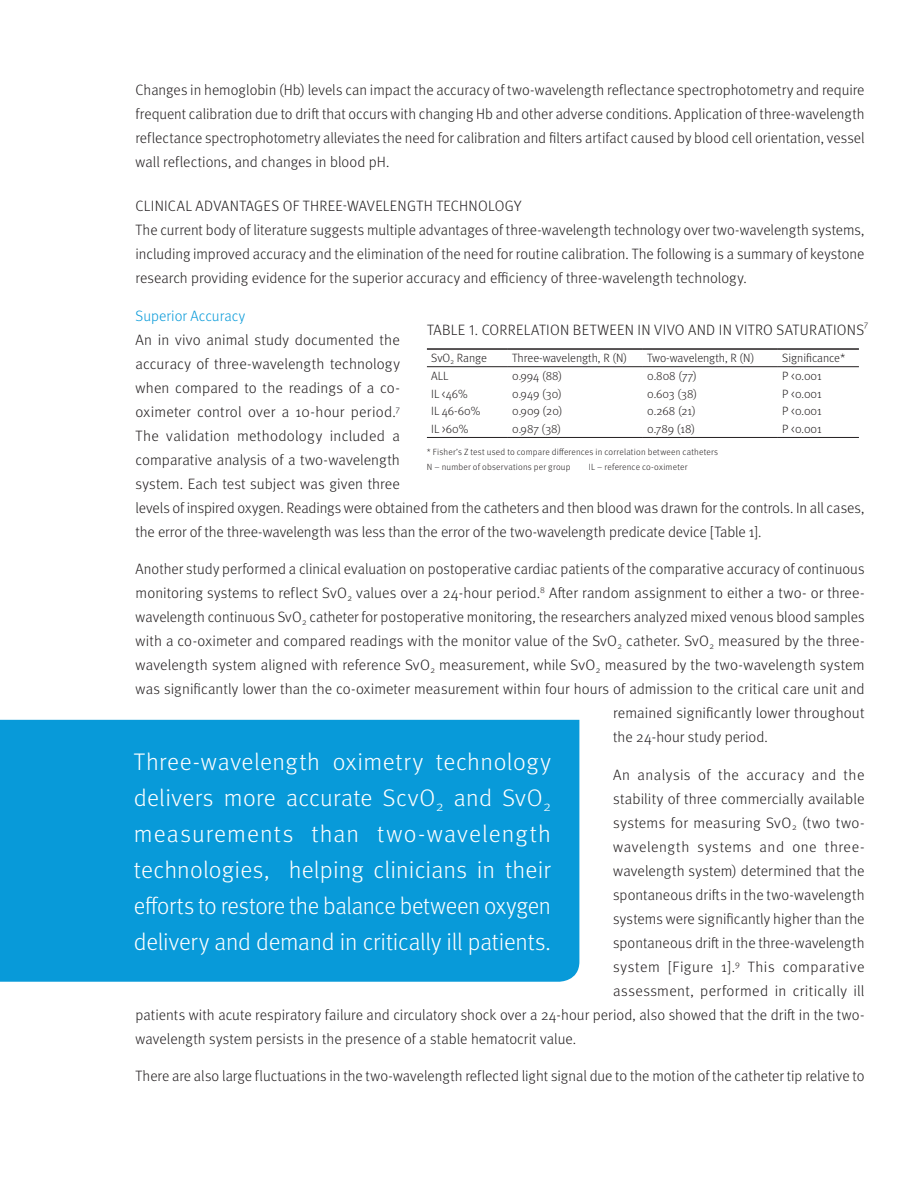
<style>
.page{position:relative;width:918px;height:1188px;background:#fff}
.page>*{position:absolute;margin:0;border:0;box-sizing:border-box;transform-origin:0 0}
.quote_box_02_left{font:300 24px/36px "Meta OT";letter-spacing:-.01em;color:#fff;text-align:justify}
.body_01{font:300 15px/24px "Meta OT";letter-spacing:.005em;color:#231f20;text-align:justify}
.sub_header_01{font:300 15px "Meta OT";letter-spacing:.02em;color:#231f20}
.body_01-2{font:300 15px "Meta OT";letter-spacing:.03em;color:#231f20}
.body_01-3{font:300 15px "Meta OT";letter-spacing:.025em;color:#231f20}
.body_01-4{font:300 15px "Meta OT";letter-spacing:.035em;color:#231f20}
.abstract_header{font:300 15px "Meta OT";color:#089ad9}
.table_body_01{font:300 12px "Meta OT";color:#231f20}
.legal_01{font:300 9px "Meta OT";letter-spacing:.02em;color:#231f20}
.sub_header_01-2{font:300 8.7px "Meta OT";color:#231f20}
</style>
<div class="page">
<hr style="left:427px;top:348px;width:81px;height:2px;background:#231f20">
<hr style="left:508px;top:348px;width:135px;height:2px;background:#231f20">
<hr style="left:643px;top:348px;width:135px;height:2px;background:#231f20">
<hr style="left:778px;top:348px;width:81px;height:2px;background:#231f20">
<hr style="left:427px;top:366px;width:81px;height:1px;background:#231f20">
<hr style="left:508px;top:366px;width:135px;height:1px;background:#231f20">
<hr style="left:643px;top:366px;width:135px;height:1px;background:#231f20">
<hr style="left:778px;top:366px;width:81px;height:1px;background:#231f20">
<hr style="left:427px;top:437px;width:81px;height:1px;background:#231f20">
<hr style="left:508px;top:437px;width:135px;height:1px;background:#231f20">
<hr style="left:643px;top:437px;width:135px;height:1px;background:#231f20">
<hr style="left:778px;top:437px;width:81px;height:1px;background:#231f20">
<div style="left:0;top:720px;width:579px;height:262px;background:#089ad9"></div>
<p class="body_01" style="left:136px;top:78px;width:731px">Changes in hemoglobin (Hb) levels can impact the accuracy of two-wavelength reflectance spectrophotometry and require frequent calibration due to drift that occurs with changing Hb and other adverse conditions. Application of three-wavelength reflectance spectrophotometry alleviates the need for calibration and filters artifact caused by blood cell orientation, vessel wall reflections, and changes in blood pH.</p>
<p class="sub_header_01" style="left:136px;top:197px;width:387px">CLINICAL ADVANTAGES OF THREE-WAVELENGTH TECHNOLOGY</p>
<p class="body_01" style="left:136px;top:218px;width:730px">The current body of literature suggests multiple advantages of three-wavelength technology over two-wavelength systems, including improved accuracy and the elimination of the need for routine calibration. The following is a summary of keystone research providing evidence for the superior accuracy and efficiency of three-wavelength technology.</p>
<p class="abstract_header" style="left:136px;top:307px;width:111px">Superior Accuracy</p>
<p class="body_01" style="left:136px;top:328px;width:730px;text-align:left">An in vivo animal study documented the<br>accuracy of three-wavelength technology<br>when compared to the readings of a co-<br>oximeter control over a 10-hour period.<sup>7<br></sup>The validation methodology included a<br>comparative analysis of a two-wavelength<br>system. Each test subject was given three<br>levels of inspired oxygen. Readings were obtained from the catheters and then blood was drawn for the controls. In all cases, the error of the three-wavelength was less than the error of the two-wavelength predicate device [Table 1].</p>
<p class="body_01" style="left:136px;top:557px;width:730px">Another study performed a clinical evaluation on postoperative cardiac patients of the comparative accuracy of continuous</p>
<p class="body_01" style="left:136px;top:581px;width:730px">monitoring systems to reflect SvO<sub>2</sub> values over a 24-hour period.<sup>8</sup> After random assignment to either a two- or three-</p>
<p class="body_01" style="left:136px;top:605px;width:731px">wavelength continuous SvO<sub>2</sub> catheter for postoperative monitoring, the researchers analyzed mixed venous blood samples</p>
<p class="body_01" style="left:136px;top:629px;width:730px">with a co-oximeter and compared readings with the monitor value of the SvO<sub>2</sub> catheter. SvO<sub>2</sub> measured by the three-</p>
<p class="body_01" style="left:136px;top:653px;width:730px">wavelength system aligned with reference SvO<sub>2</sub> measurement, while SvO<sub>2</sub> measured by the two-wavelength system</p>
<p class="body_01" style="left:136px;top:677px;width:731px">was significantly lower than the co-oximeter measurement within four hours of admission to the critical care unit and</p>
<p class="body_01" style="left:613px;top:701px;width:253px">remained significantly lower throughout</p>
<p class="body_01" style="left:613px;top:725px;width:156px">the 24-hour study period.</p>
<p class="body_01-2" style="left:613px;top:766px;width:253px">An analysis of the accuracy and the</p>
<p class="body_01" style="left:613px;top:787px;width:253px">stability of three commercially available</p>
<p class="body_01" style="left:613px;top:811px;width:253px">systems for measuring SvO<sub>2</sub> (two two-</p>
<p class="body_01-4" style="left:613px;top:838px;width:253px">wavelength systems and one three-</p>
<p class="body_01" style="left:613px;top:859px;width:253px">wavelength system) determined that the</p>
<p class="body_01" style="left:613px;top:883px;width:253px">spontaneous drifts in the two-wavelength</p>
<p class="body_01" style="left:613px;top:907px;width:253px">systems were significantly higher than the</p>
<p class="body_01" style="left:613px;top:931px;width:253px">spontaneous drift in the three-wavelength</p>
<p class="body_01-2" style="left:613px;top:958px;width:253px">system [Figure 1].<sup>9</sup> This comparative</p>
<p class="body_01-3" style="left:613px;top:982px;width:253px">assessment, performed in critically ill</p>
<p class="body_01" style="left:136px;top:1003px;width:730px">patients with acute respiratory failure and circulatory shock over a 24-hour period, also showed that the drift in the two-</p>
<p class="body_01" style="left:136px;top:1027px;width:442px">wavelength system persists in the presence of a stable hematocrit value.</p>
<p class="body_01" style="left:136px;top:1064px;width:730px">There are also large fluctuations in the two-wavelength reflected light signal due to the motion of the catheter tip relative to</p>
<p class="sub_header_01" style="left:427px;top:321px;width:439px">TABLE 1. CORRELATION BETWEEN IN VIVO AND IN VITRO SATURATIONS</p>
<p class="sub_header_01-2" style="left:864px;top:319px;width:6px">7</p>
<p class="table_body_01" style="left:431px;top:351px;width:57px">SvO<sub>2</sub> Range</p>
<p class="table_body_01" style="left:512px;top:351px;width:116px">Three-wavelength, R (N)</p>
<p class="table_body_01" style="left:647px;top:351px;width:109px">Two-wavelength, R (N)</p>
<p class="table_body_01" style="left:782px;top:351px;width:65px">Significance*</p>
<p class="table_body_01" style="left:431px;top:369px;width:19px">ALL</p>
<p class="table_body_01" style="left:512px;top:369px;width:52px">0.994 (88)</p>
<p class="table_body_01" style="left:647px;top:369px;width:51px">0.808 (77)</p>
<p class="table_body_01" style="left:782px;top:369px;width:41px">P &lt;0.001</p>
<p class="table_body_01" style="left:431px;top:387px;width:38px">IL &lt;46%</p>
<p class="table_body_01" style="left:512px;top:387px;width:51px">0.949 (30)</p>
<p class="table_body_01" style="left:647px;top:387px;width:51px">0.603 (38)</p>
<p class="table_body_01" style="left:782px;top:387px;width:41px">P &lt;0.001</p>
<p class="table_body_01" style="left:431px;top:404px;width:51px">IL 46-60%</p>
<p class="table_body_01" style="left:512px;top:404px;width:52px">0.909 (20)</p>
<p class="table_body_01" style="left:647px;top:404px;width:50px">0.268 (21)</p>
<p class="table_body_01" style="left:782px;top:404px;width:41px">P &lt;0.001</p>
<p class="table_body_01" style="left:431px;top:422px;width:39px">IL &gt;60%</p>
<p class="table_body_01" style="left:512px;top:422px;width:51px">0.987 (38)</p>
<p class="table_body_01" style="left:647px;top:422px;width:49px">0.789 (18)</p>
<p class="table_body_01" style="left:782px;top:422px;width:41px">P &lt;0.001</p>
<p class="legal_01" style="left:427px;top:447px;width:293px">* Fisher’s Z test used to compare differences in correlation between catheters</p>
<p class="legal_01" style="left:427px;top:462px;width:145px">N – number of observations per group</p>
<p class="legal_01" style="left:589px;top:462px;width:100px">IL – reference co-oximeter</p>
<p class="quote_box_02_left" style="left:134px;top:744px;width:419px">Three-wavelength oximetry technology delivers more accurate ScvO<sub>2</sub> and SvO<sub>2 </sub>measurements than two-wavelength technologies, helping clinicians in their efforts to restore the balance between oxygen delivery and demand in critically ill patients.</p>
</div>
